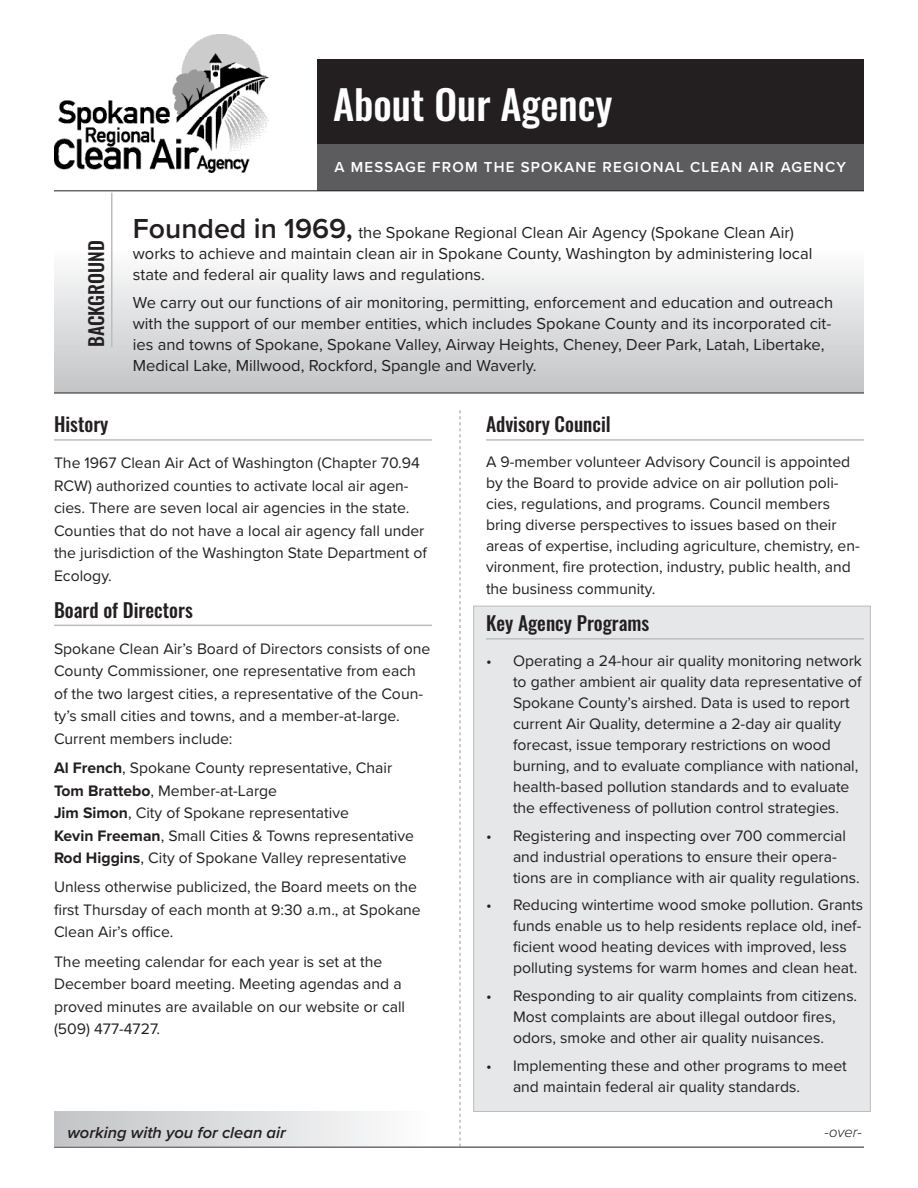
<style>
.page{position:relative;width:918px;height:1188px;background:#fff}
.page>*{position:absolute;margin:0;border:0;box-sizing:border-box;transform-origin:0 0}
.t1{font:500 40.5px "Oswald";color:#fff}
.Subtitle-Level_1{font:500 19.5px "Oswald";color:#231f20}
.t2{font:16.5px/21px "Proxima Nova";color:#231f20}
.t3{font:italic 600 16.5px "Proxima Nova";color:#231f20}
.t4{font:15.75px/21px "Proxima Nova";color:#231f20}
.t5{font:600 15px "Proxima Nova";letter-spacing:.08em;color:#fff}
.t6{font:italic 300 15px "Proxima Nova";color:#231f20}
.s1{font-weight:600;font-size:28.5px}
.s2{font-weight:700}
</style>
<div class="page">
<div style="left:55px;top:248px;width:809px;height:144px;background:linear-gradient(to bottom,#fdfdfe,#c3c4c7)"></div>
<div style="left:473px;top:606px;width:398px;height:506px;background:#e6e7e9;border:1px solid #bcbdc0"></div>
<div style="left:317px;top:59px;width:547px;height:85px;background:#231f20"></div>
<div style="left:317px;top:144px;width:547px;height:46px;background:#5c5c5f"></div>
<hr style="left:54px;top:439px;width:378px;height:2px;background:#bcbdc0">
<hr style="left:54px;top:625px;width:378px;height:1px;background:#bcbdc0">
<hr style="left:486px;top:439px;width:378px;height:2px;background:#bcbdc0">
<hr style="left:486px;top:638px;width:378px;height:2px;background:#bcbdc0">
<img style="left:54px;top:35px;width:215px;height:138px">
<svg style="left:460px;top:410px;width:1px;height:737px"></svg>
<hr style="left:54px;top:190px;width:810px;height:1px;background:#231f20">
<hr style="left:54px;top:1147px;width:810px;height:1px;background:#231f20">
<hr style="left:111px;top:193px;width:2px;height:154px;background:#bcbdc0">
<hr style="left:54px;top:393px;width:810px;height:1px;background:#231f20">
<div style="left:54px;top:1112px;width:381px;height:34px;background:linear-gradient(to right,#c2c3c6,#fdfefe)"></div>
<p class="t1" style="left:333px;top:84px;width:281px">About Our Agency</p>
<p class="Subtitle-Level_1" style="left:86px;top:347px;width:108px;rotate:-90deg">BACKGROUND</p>
<p class="t5" style="left:335px;top:156px;width:513px">A MESSAGE FROM THE SPOKANE REGIONAL CLEAN AIR AGENCY</p>
<p class="t2" style="left:133px;top:222px;width:681px"><span class="s1">Founded in 1969,</span> the Spokane Regional Clean Air Agency (Spokane Clean Air) works to achieve and maintain clean air in Spokane County, Washington by administering local state and federal air quality laws and regulations.</p>
<p class="t2" style="left:133px;top:291px;width:702px">We carry out our functions of air monitoring, permitting, enforcement and education and outreach with the support of our member entities, which includes Spokane County and its incorporated cit&shy;ies and towns of Spokane, Spokane Valley, Airway Heights, Cheney, Deer Park, Latah, Libertake, Medical Lake, Millwood, Rockford, Spangle and Waverly.</p>
<p class="Subtitle-Level_1" style="left:54px;top:414px;width:56px">History</p>
<p class="t4" style="left:54px;top:451px;width:374px;line-height:22.5px">The 1967 Clean Air Act of Washington (Chapter 70.94<br>RCW) authorized counties to activate local air agen&shy;cies. There are seven local air agencies in the state.<br>Counties that do not have a local air agency fall under the jurisdiction of the Washington State Department of Ecology.</p>
<p class="Subtitle-Level_1" style="left:54px;top:600px;width:140px">Board of Directors</p>
<p class="t4" style="left:54px;top:637px;width:378px;line-height:22.5px">Spokane Clean Air’s Board of Directors consists of one County Commissioner, one representative from each of the two largest cities, a representative of the Coun&shy;ty’s small cities and towns, and a member-at-large.<br>Current members include:</p>
<p class="t4" style="left:54px;top:756px;width:362px;line-height:22.5px"><span class="s2">Al French</span>, Spokane County representative, Chair <span class="s2">Tom Brattebo</span>, Member-at-Large<br><span class="s2">Jim Simon</span>, City of Spokane representative<br><span class="s2">Kevin Freeman</span>, Small Cities &amp; Towns representative <span class="s2">Rod Higgins</span>, City of Spokane Valley representative</p>
<p class="t4" style="left:54px;top:875px;width:368px;line-height:22.5px">Unless otherwise publicized, the Board meets on the first Thursday of each month at 9:30 a.m., at Spokane<br>Clean Air’s office.</p>
<p class="t4" style="left:54px;top:949px;width:353px;line-height:22.5px">The meeting calendar for each year is set at the December board meeting. Meeting agendas and a proved minutes are available on our website or call (509) 477-4727.</p>
<p class="Subtitle-Level_1" style="left:486px;top:414px;width:126px">Advisory Council</p>
<p class="t4" style="left:486px;top:450px;width:375px">A 9-member volunteer Advisory Council is appointed by the Board to provide advice on air pollution poli&shy;cies, regulations, and programs. Council members bring diverse perspectives to issues based on their areas of expertise, including agriculture, chemistry, en&shy;vironment, fire protection, industry, public health, and</p>
<p class="t4" style="left:486px;top:578px;width:171px">the business community.</p>
<p class="Subtitle-Level_1" style="left:486px;top:613px;width:165px">Key Agency Programs</p>
<p class="t4" style="left:513px;top:649px;width:350px;text-indent:-27px">• Operating a 24-hour air quality monitoring network to gather ambient air quality data representative of Spokane County’s airshed. Data is used to report current Air Quality, determine a 2-day air quality forecast, issue temporary restrictions on wood burning, and to evaluate compliance with national, health-based pollution standards and to evaluate the effectiveness of pollution control strategies.</p>
<p class="t4" style="left:513px;top:824px;width:348px;text-indent:-27px">• Registering and inspecting over 700 commercial and industrial operations to ensure their opera&shy;tions are in compliance with air quality regulations.</p>
<p class="t4" style="left:513px;top:894px;width:352px;text-indent:-27px">• Reducing wintertime wood smoke pollution. Grants funds enable us to help residents replace old, inef&shy;ficient wood heating devices with improved, less polluting systems for warm homes and clean heat.</p>
<p class="t4" style="left:486px;top:985px;width:373px;text-align:center">• Responding to air quality complaints from citizens.<br>Most complaints are about illegal outdoor fires,<br>odors, smoke and other air quality nuisances.</p>
<p class="t4" style="left:513px;top:1054px;width:335px;text-indent:-27px">• Implementing these and other programs to meet and maintain federal air quality standards.</p>
<p class="t3" style="left:68px;top:1120px;width:220px">working with you for clean air</p>
<p class="t6" style="left:825px;top:1121px;width:39px">-over-</p>
</div>
